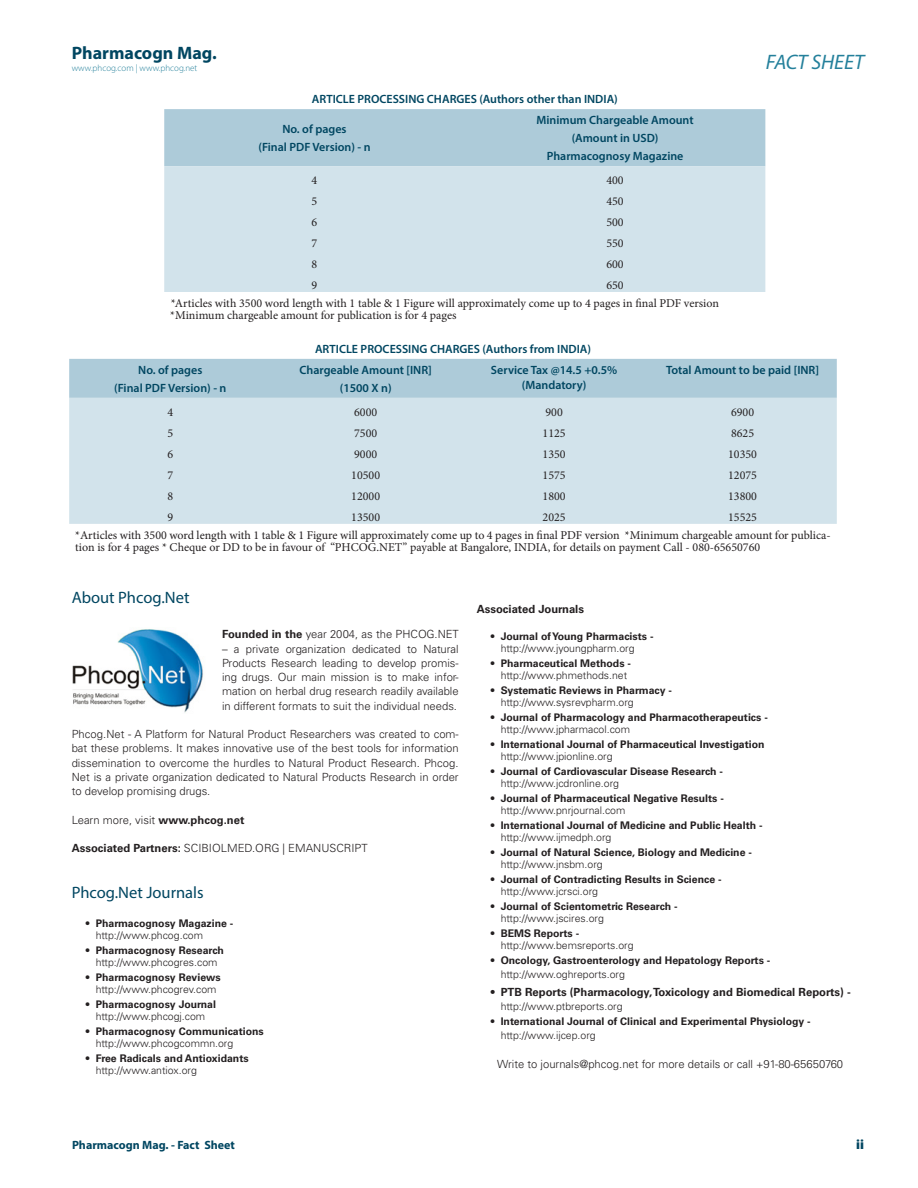
<style>
.page{position:relative;width:918px;height:1188px;background:#fff}
.page>*{position:absolute;margin:0;border:0;box-sizing:border-box;transform-origin:0 0}
.t1{font:italic 21px "Myriad Pro";color:#24809b}
.t2{font:700 18px "Myriad Pro";color:#004661}
._2_HD{font:16.5px "Myriad Pro";color:#004661}
.t3{font:900 13.5px "Myriad Pro";color:#004661}
.TFN{font:12px/12px "Minion Pro";letter-spacing:-.005em;color:#231f20}
.TCH{font:600 12px/15px "Myriad Pro";color:#004661;text-align:center}
.TB{font:12px "Minion Pro";color:#231f20}
.t4{font:700 12px "Myriad Pro";color:#004661}
.ABS_TXT{font:300 11.25px/14.2px "Univers LT Std";color:#231f20;text-align:justify}
.ABS_TXT-2{font:700 11.25px "Univers LT Std";color:#231f20}
.t5{font:700 10.5px/12px "Univers LT Std";color:#231f20}
.t6{font:300 10.5px/12px "Univers LT Std";color:#231f20;text-align:center}
.t7{font:300 9px "Myriad Pro";color:#24809b}
.s1{font-style:italic}
.s2{font-weight:700}
.s3{font-weight:300}
</style>
<div class="page">
<div style="left:164px;top:109px;width:601px;height:57px;background:#adcbd9"></div>
<div style="left:164px;top:166px;width:601px;height:126px;background:#d2e3eb"></div>
<div style="left:69px;top:359px;width:768px;height:39px;background:#adcbd9"></div>
<div style="left:69px;top:398px;width:768px;height:126px;background:#d2e3eb"></div>
<img style="left:72px;top:629px;width:131px;height:84px">
<h2 class="t2" style="left:72px;top:41px;width:147px">Pharmacogn Mag.</h2>
<p class="t7" style="left:72px;top:62px;width:127px">www.phcog.com | www.phcog.net</p>
<h1 class="t1" style="left:766px;top:49px;width:100px">FACT SHEET</h1>
<p class="TCH" style="left:312px;top:91px;width:307px">ARTICLE PROCESSING CHARGES (Authors other than INDIA)</p>
<p class="TCH" style="left:282px;top:121px;width:66px">No. of pages</p>
<p class="TCH" style="left:258px;top:139px;width:114px">(Final PDF Version) - n</p>
<p class="TCH" style="left:537px;top:112px;width:159px">Minimum Chargeable Amount</p>
<p class="TCH" style="left:572px;top:130px;width:88px">(Amount in USD)</p>
<p class="TCH" style="left:547px;top:148px;width:138px">Pharmacognosy Magazine</p>
<p class="TB" style="left:312px;top:172px;width:7px">4</p>
<p class="TB" style="left:606px;top:172px;width:19px">400</p>
<p class="TB" style="left:312px;top:193px;width:7px">5</p>
<p class="TB" style="left:606px;top:193px;width:19px">450</p>
<p class="TB" style="left:312px;top:214px;width:7px">6</p>
<p class="TB" style="left:606px;top:214px;width:19px">500</p>
<p class="TB" style="left:312px;top:235px;width:7px">7</p>
<p class="TB" style="left:606px;top:235px;width:19px">550</p>
<p class="TB" style="left:312px;top:256px;width:7px">8</p>
<p class="TB" style="left:606px;top:256px;width:19px">600</p>
<p class="TB" style="left:312px;top:277px;width:7px">9</p>
<p class="TB" style="left:606px;top:277px;width:19px">650</p>
<p class="TFN" style="left:170px;top:297px;width:550px"><span class="s1">*</span>Articles with 3500 word length with 1 table &amp; 1 Figure will approximately come up to 4 pages in final PDF version</p>
<p class="TFN" style="left:170px;top:309px;width:288px">*Minimum chargeable amount for publication is for 4 pages</p>
<p class="TCH" style="left:315px;top:341px;width:277px">ARTICLE PROCESSING CHARGES (Authors from INDIA)</p>
<p class="TCH" style="left:138px;top:362px;width:66px">No. of pages</p>
<p class="TCH" style="left:114px;top:380px;width:114px">(Final PDF Version) - n</p>
<p class="TCH" style="left:300px;top:362px;width:134px">Chargeable Amount [INR]</p>
<p class="TCH" style="left:340px;top:380px;width:53px">(1500 X n)</p>
<p class="TCH" style="left:491px;top:362px;width:128px">Service Tax @14.5 +0.5% (Mandatory)</p>
<p class="TCH" style="left:666px;top:362px;width:154px">Total Amount to be paid [INR]</p>
<p class="TB" style="left:167px;top:404px;width:7px">4</p>
<p class="TB" style="left:354px;top:404px;width:25px">6000</p>
<p class="TB" style="left:546px;top:404px;width:19px">900</p>
<p class="TB" style="left:731px;top:404px;width:25px">6900</p>
<p class="TB" style="left:167px;top:425px;width:7px">5</p>
<p class="TB" style="left:354px;top:425px;width:25px">7500</p>
<p class="TB" style="left:543px;top:425px;width:25px">1125</p>
<p class="TB" style="left:731px;top:425px;width:25px">8625</p>
<p class="TB" style="left:167px;top:446px;width:7px">6</p>
<p class="TB" style="left:354px;top:446px;width:25px">9000</p>
<p class="TB" style="left:543px;top:446px;width:25px">1350</p>
<p class="TB" style="left:728px;top:446px;width:30px">10350</p>
<p class="TB" style="left:167px;top:467px;width:7px">7</p>
<p class="TB" style="left:351px;top:467px;width:30px">10500</p>
<p class="TB" style="left:543px;top:467px;width:25px">1575</p>
<p class="TB" style="left:728px;top:467px;width:30px">12075</p>
<p class="TB" style="left:167px;top:488px;width:7px">8</p>
<p class="TB" style="left:351px;top:488px;width:30px">12000</p>
<p class="TB" style="left:543px;top:488px;width:25px">1800</p>
<p class="TB" style="left:728px;top:488px;width:30px">13800</p>
<p class="TB" style="left:167px;top:509px;width:7px">9</p>
<p class="TB" style="left:351px;top:509px;width:30px">13500</p>
<p class="TB" style="left:543px;top:509px;width:25px">2025</p>
<p class="TB" style="left:728px;top:509px;width:30px">15525</p>
<p class="TFN" style="left:75px;top:529px;width:757px">*Articles with 3500 word length with 1 table &amp; 1 Figure will approximately come up to 4 pages in final PDF version *Minimum chargeable amount for publica&shy;tion is for 4 pages * Cheque or DD to be in favour of “PHCOG.NET” payable at Bangalore, INDIA, for details on payment Call - 080-65650760</p>
<p class="_2_HD" style="left:72px;top:587px;width:119px">About Phcog.Net</p>
<p class="ABS_TXT" style="left:222px;top:627px;width:238px"><span class="s2">Founded in the</span> year 2004, as the PHCOG.NET</p>
<p class="ABS_TXT" style="left:222px;top:642px;width:238px">– a private organization dedicated to Natural Products Research leading to develop promis&shy;ing drugs. Our main mission is to make infor&shy;mation on herbal drug research readily available in different formats to suit the individual needs.</p>
<p class="ABS_TXT" style="left:72px;top:727px;width:389px">Phcog.Net - A Platform for Natural Product Researchers was created to com&shy;bat these problems. It makes innovative use of the best tools for information dissemination to overcome the hurdles to Natural Product Research. Phcog.<br>Net is a private organization dedicated to Natural Products Research in order to develop promising drugs.</p>
<p class="ABS_TXT" style="left:72px;top:813px;width:174px">Learn more, visit <span class="s2">www.phcog.net</span></p>
<p class="ABS_TXT" style="left:72px;top:841px;width:297px"><span class="s2">Associated Partners:</span> SCIBIOLMED.ORG | EMANUSCRIPT</p>
<p class="_2_HD" style="left:72px;top:882px;width:133px">Phcog.Net Journals</p>
<p class="t5" style="left:96px;top:918px;width:139px;text-indent:-10px">• Pharmacognosy Magazine - <span class="s3">http://www.phcog.com</span></p>
<p class="t6" style="left:86px;top:945px;width:139px"><span class="s2">• Pharmacognosy Research </span>http://www.phcogres.com</p>
<p class="t6" style="left:86px;top:972px;width:136px"><span class="s2">• Pharmacognosy Reviews </span>http://www.phcogrev.com</p>
<p class="t5" style="left:86px;top:999px;width:132px;text-align:center">• Pharmacognosy Journal <span class="s3">http://www.phcogj.com</span></p>
<p class="t5" style="left:96px;top:1026px;width:170px;text-indent:-10px">• Pharmacognosy Communications <span class="s3">http://www.phcogcommn.org</span></p>
<p class="t5" style="left:96px;top:1053px;width:154px;text-indent:-10px">• Free Radicals and Antioxidants <span class="s3">http://www.antiox.org</span></p>
<p class="ABS_TXT-2" style="left:477px;top:603px;width:109px">Associated Journals</p>
<p class="t5" style="left:501px;top:631px;width:154px;text-indent:-10px">• Journal of Young Pharmacists - <span class="s3">http://www.jyoungpharm.org</span></p>
<p class="t6" style="left:491px;top:658px;width:142px"><span class="s2">• Pharmaceutical Methods - </span>http://www.phmethods.net</p>
<p class="t5" style="left:501px;top:685px;width:173px;text-indent:-10px">• Systematic Reviews in Pharmacy - <span class="s3">http://www.sysrevpharm.org</span></p>
<p class="t5" style="left:501px;top:712px;width:269px;text-indent:-10px">• Journal of Pharmacology and Pharmacotherapeutics - <span class="s3">http://www.jpharmacol.com</span></p>
<p class="t5" style="left:501px;top:739px;width:265px;text-indent:-10px">• International Journal of Pharmaceutical Investigation <span class="s3">http://www.jpionline.org</span></p>
<p class="t5" style="left:501px;top:766px;width:224px;text-indent:-10px">• Journal of Cardiovascular Disease Research - <span class="s3">http://www.jcdronline.org</span></p>
<p class="t5" style="left:501px;top:793px;width:225px;text-indent:-10px">• Journal of Pharmaceutical Negative Results - <span class="s3">http://www.pnrjournal.com</span></p>
<p class="t5" style="left:501px;top:820px;width:263px;text-indent:-10px">• International Journal of Medicine and Public Health - <span class="s3">http://www.ijmedph.org</span></p>
<p class="t5" style="left:501px;top:847px;width:253px;text-indent:-10px">• Journal of Natural Science, Biology and Medicine - <span class="s3">http://www.jnsbm.org</span></p>
<p class="t5" style="left:501px;top:874px;width:222px;text-indent:-10px">• Journal of Contradicting Results in Science - <span class="s3">http://www.jcrsci.org</span></p>
<p class="t5" style="left:501px;top:901px;width:178px;text-indent:-10px">• Journal of Scientometric Research - <span class="s3">http://www.jscires.org</span></p>
<p class="t6" style="left:501px;top:928px;width:134px;text-align:left;text-indent:-10px"><span class="s2">• BEMS Reports - </span>http://www.bemsreports.org</p>
<p class="t5" style="left:501px;top:953px;width:271px;line-height:14.2px;text-indent:-10px">• Oncology, Gastroenterology and Hepatology Reports - <span class="s3">http://www.oghreports.org</span></p>
<p class="ABS_TXT-2" style="left:491px;top:985px;width:361px">• PTB Reports (Pharmacology, Toxicology and Biomedical Reports) -</p>
<p class="t6" style="left:501px;top:1000px;width:123px">http://www.ptbreports.org</p>
<p class="t5" style="left:501px;top:1014px;width:311px;line-height:14.2px;text-indent:-10px">• International Journal of Clinical and Experimental Physiology - <span class="s3">http://www.ijcep.org</span></p>
<p class="ABS_TXT" style="left:497px;top:1057px;width:347px">Write to journals@phcog.net for more details or call +91-80-65650760</p>
<p class="t4" style="left:72px;top:1137px;width:165px">Pharmacogn Mag. - Fact Sheet</p>
<p class="t3" style="left:856px;top:1136px;width:9px">ii</p>
</div>
